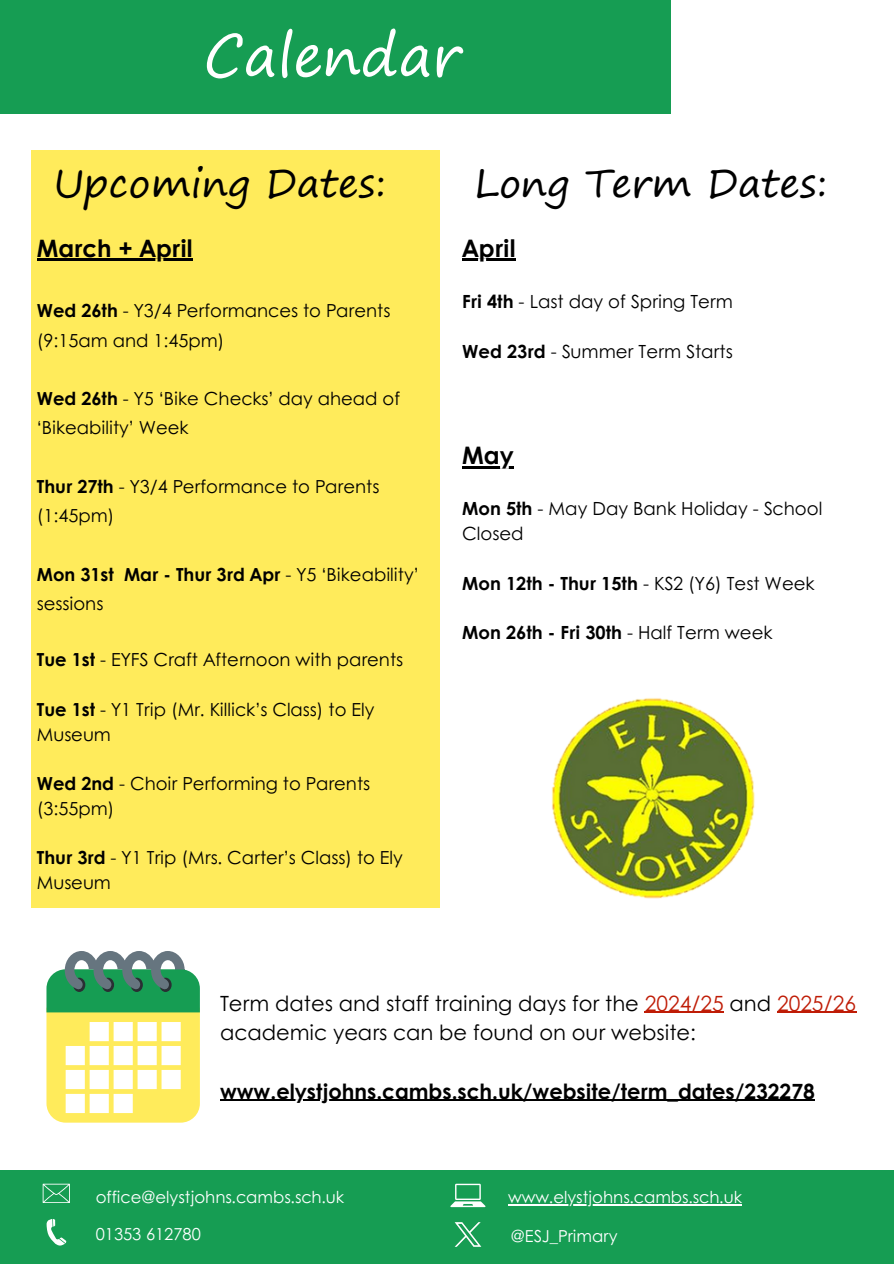
<style>
.page{position:relative;width:894px;height:1264px;background:#fff}
.page>*{position:absolute;margin:0;border:0;box-sizing:border-box;transform-origin:0 0}
.t1{font:57px "Segoe Print";color:#fff}
.t2{font:39px "Segoe Print";color:#000}
.t3{font:700 24.15px "Century Gothic";color:#000}
.t4{font:700 24px "Century Gothic";color:#000}
.t5{font:21px/29.2px "Century Gothic";color:#000}
.t6{font:700 21px "Century Gothic";color:#000}
.t7{font:18.15px/24.8px "Century Gothic";color:#000}
.t8{font:700 18.15px "Century Gothic";color:#000}
.t9{font:18px/29.2px "Century Gothic";color:#000}
.t10{font:16.5px "Century Gothic";color:#fff}
.s1{font-weight:700}
.s2{font-weight:400}
.s3{color:#bf1c06}
</style>
<div class="page">
<div style="left:0;top:0;width:670px;height:114px;background:#169d53"></div>
<div style="left:31px;top:150px;width:409px;height:757px;background:#ffeb5b"></div>
<svg style="left:46px;top:951px;width:153px;height:171px"></svg>
<div style="left:0;top:1170px;width:893px;height:93px;background:#169d53"></div>
<svg style="left:43px;top:1183px;width:27px;height:19px"></svg>
<svg style="left:450px;top:1183px;width:68px;height:24px"></svg>
<svg style="left:46px;top:1219px;width:20px;height:26px"></svg>
<img style="left:454px;top:1222px;width:28px;height:25px">
<img style="left:551px;top:698px;width:204px;height:201px">
<hr style="left:644px;top:1011px;width:79px;height:2px;background:#bf1c06">
<hr style="left:776px;top:1011px;width:79px;height:2px;background:#bf1c06">
<hr style="left:220px;top:1099px;width:594px;height:1px;background:#000">
<hr style="left:37px;top:259px;width:155px;height:2px;background:#000">
<hr style="left:508px;top:1204px;width:233px;height:1px;background:#fff">
<hr style="left:462px;top:259px;width:53px;height:2px;background:#000">
<hr style="left:462px;top:466px;width:51px;height:2px;background:#000">
<h3 class="t1" style="left:203px;top:5px;width:259px">Calendar</h3>
<p class="t2" style="left:53px;top:148px;width:334px">Upcoming Dates:</p>
<p class="t2" style="left:474px;top:148px;width:354px">Long Term Dates:</p>
<p class="t4" style="left:37px;top:229px;width:157px">March + April</p>
<p class="t9" style="left:37px;top:295px;width:355px"><span class="s1">Wed 26th</span> - Y3/4 Performances to Parents (9:15am and 1:45pm)</p>
<p class="t9" style="left:37px;top:383px;width:364px"><span class="s1">Wed 26th</span> - Y5 ‘Bike Checks’ day ahead of ‘Bikeability’ Week</p>
<p class="t9" style="left:37px;top:471px;width:344px"><span class="s1">Thur 27th</span> - Y3/4 Performance to Parents (1:45pm)</p>
<p class="t9" style="left:37px;top:558px;width:383px"><span class="s1">Mon 31st Mar - Thur 3rd Apr</span> - Y5 ‘Bikeability’ sessions</p>
<p class="t9" style="left:37px;top:644px;width:368px"><span class="s1">Tue 1st</span> - EYFS Craft Afternoon with parents</p>
<p class="t9" style="left:37px;top:696px;width:339px;line-height:24.8px"><span class="s1">Tue 1st</span> - Y1 Trip (Mr. Killick’s Class) to Ely<br>Museum</p>
<p class="t9" style="left:37px;top:770px;width:334px;line-height:24.8px"><span class="s1">Wed 2nd</span> - Choir Performing to Parents (3:55pm)</p>
<h2 class="t9" style="left:37px;top:844px;width:367px;line-height:24.8px"><span class="s1">Thur 3rd</span> - Y1 Trip (Mrs. Carter’s Class) to Ely<br>Museum</h2>
<p class="t3" style="left:462px;top:229px;width:55px">April</p>
<h5 class="t7" style="left:462px;top:288px;width:272px"><span class="s1">Fri 4th</span> - Last day of Spring Term</h5>
<h4 class="t7" style="left:462px;top:338px;width:272px"><span class="s1">Wed 23rd</span> - Summer Term Starts</h4>
<p class="t3" style="left:462px;top:436px;width:53px">May</p>
<h5 class="t7" style="left:462px;top:495px;width:361px"><span class="s1">Mon 5th</span> - May Day Bank Holiday - School<br>Closed</h5>
<p class="t8" style="left:462px;top:569px;width:354px">Mon 12th - Thur 15th <span class="s2">- KS2 (Y6) Test Week</span></p>
<p class="t8" style="left:462px;top:619px;width:312px">Mon 26th - Fri 30th <span class="s2">- Half Term week</span></p>
<h3 class="t5" style="left:220px;top:987px;width:637px">Term dates and staff training days for the <span class="s3">2024/25</span> and <span class="s3">2025/26 </span>academic years can be found on our website:</h3>
<p class="t6" style="left:220px;top:1074px;width:596px">www.elystjohns.cambs.sch.uk/website/term_dates/232278</p>
<p class="t10" style="left:96px;top:1184px;width:250px">office@elystjohns.cambs.sch.uk</p>
<p class="t10" style="left:96px;top:1221px;width:107px">01353 612780</p>
<p class="t10" style="left:508px;top:1184px;width:235px">www.elystjohns.cambs.sch.uk</p>
<p class="t10" style="left:510px;top:1223px;width:108px">@ESJ_Primary</p>
</div>
